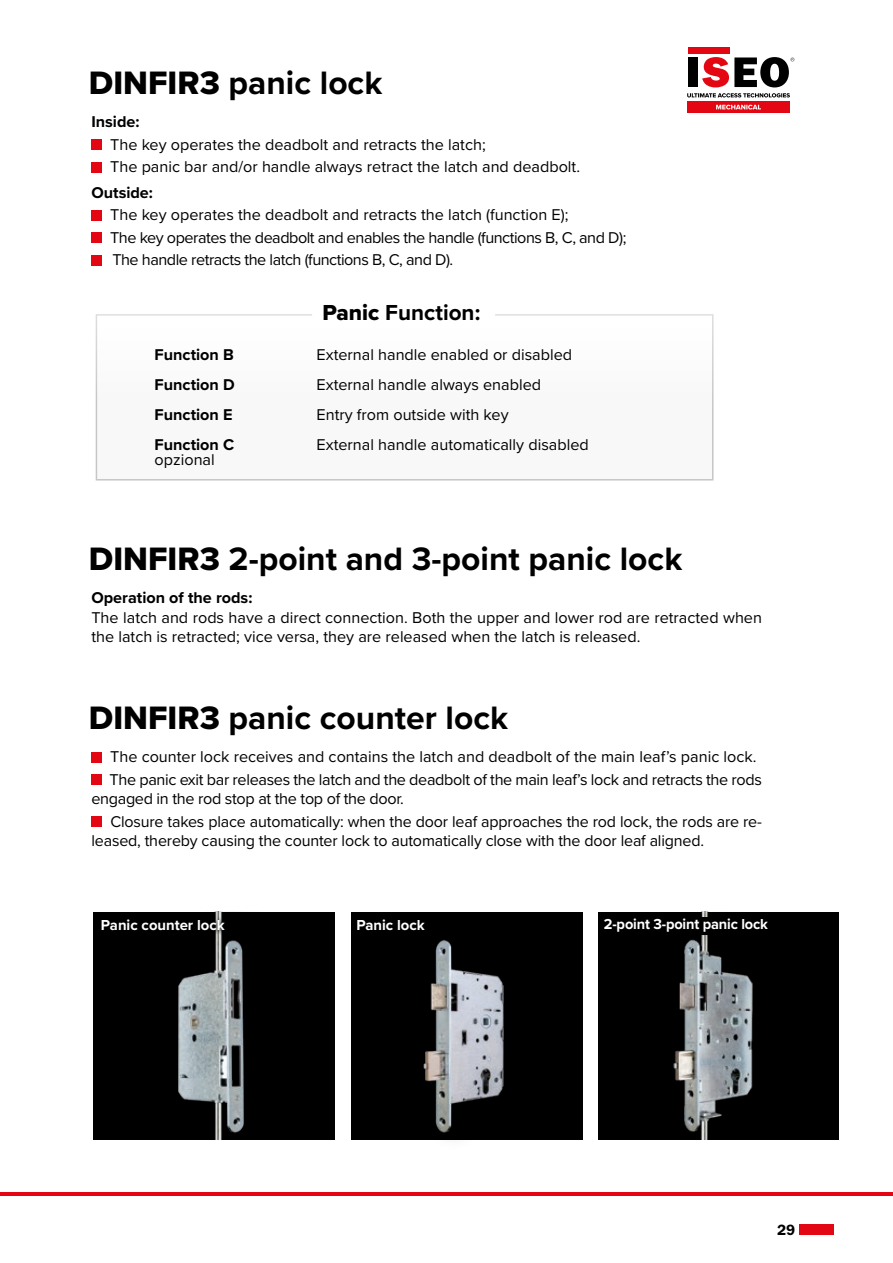
<style>
.page{position:relative;width:893px;height:1263px;background:#fff}
.page>*{position:absolute;margin:0;border:0;box-sizing:border-box;transform-origin:0 0}
.t1{font:700 33.6px "Proxima Nova";color:#000}
.t2{font:700 22.5px "Proxima Nova";color:#000}
.t3{font:16.2px/22.5px "Proxima Nova";color:#000}
.t4{font:16.2px/22.5px "Proxima Nova";letter-spacing:-.03em;color:#000}
.t5{font:16.2px/22.5px "Proxima Nova";letter-spacing:-.02em;color:#000}
.t6{font:700 16.2px "Proxima Nova";color:#000}
.t7{font:700 15px "Proxima Nova";color:#fff}
.t8{font:600 15px "ITC Franklin Gothic Std";color:#000}
.s1{font-family:"Proxima Nova Extrabld";font-weight:400}
</style>
<div class="page">
<div style="left:799px;top:1225px;width:34px;height:10px;background:#e30613"></div>
<hr style="left:0;top:1192px;width:893px;height:4px;background:#e30613">
<svg style="left:687px;top:93px;width:103px;height:4px"></svg>
<div style="left:688px;top:47px;width:42px;height:7px;background:#e30613"></div>
<div style="left:688px;top:57px;width:10px;height:30px;background:#000"></div>
<svg style="left:702px;top:57px;width:92px;height:30px"></svg>
<div style="left:687px;top:101px;width:103px;height:11px;background:#e30613"></div>
<svg style="left:716px;top:105px;width:45px;height:4px"></svg>
<div style="left:94px;top:912px;width:241px;height:228px;background:#000"></div>
<div style="left:351px;top:912px;width:232px;height:228px;background:#000"></div>
<div style="left:598px;top:912px;width:241px;height:228px;background:#000"></div>
<div style="left:415px;top:925px;width:119px;height:229px;background:#000;opacity:.25"></div>
<img style="left:415px;top:935px;width:100px;height:205px">
<img style="left:178px;top:912px;width:66px;height:228px">
<img style="left:673px;top:937px;width:80px;height:203px">
<img style="left:701px;top:912px;width:7px;height:3px">
<svg style="left:95px;top:314px;width:619px;height:167px"></svg>
<div style="left:91px;top:140px;width:11px;height:10px;background:#e30613"></div>
<div style="left:91px;top:162px;width:11px;height:10px;background:#e30613"></div>
<div style="left:91px;top:210px;width:11px;height:10px;background:#e30613"></div>
<div style="left:91px;top:233px;width:11px;height:10px;background:#e30613"></div>
<div style="left:91px;top:255px;width:11px;height:10px;background:#e30613"></div>
<div style="left:91px;top:752px;width:11px;height:10px;background:#e30613"></div>
<div style="left:91px;top:774px;width:11px;height:11px;background:#e30613"></div>
<div style="left:91px;top:816px;width:11px;height:11px;background:#e30613"></div>
<div style="left:99px;top:916px;width:131px;height:19px;background:#000"></div>
<div style="left:354px;top:916px;width:76px;height:19px;background:#000"></div>
<h1 class="t1" style="left:89px;top:58px;width:295px"><span class="s1">DINFIR3</span> panic lock</h1>
<p class="t6" style="left:91px;top:110px;width:50px">Inside:</p>
<p class="t3" style="left:110px;top:133px;width:471px">The key operates the deadbolt and retracts the latch;<br>The panic bar and/or handle always retract the latch and deadbolt.</p>
<p class="t6" style="left:91px;top:180px;width:63px">Outside:</p>
<p class="t4" style="left:110px;top:203px;width:518px">The key operates the deadbolt and retracts the latch (function E);<br>The key operates the deadbolt and enables the handle (functions B, C, and D);<br>The handle retracts the latch (functions B, C, and D).</p>
<h2 class="t2" style="left:323px;top:296px;width:159px"><span class="s1">Panic</span> Function:</h2>
<p class="t6" style="left:155px;top:342px;width:81px">Function B</p>
<p class="t3" style="left:317px;top:342px;width:257px">External handle enabled or disabled</p>
<p class="t6" style="left:155px;top:372px;width:82px">Function D</p>
<p class="t3" style="left:317px;top:372px;width:226px">External handle always enabled</p>
<p class="t6" style="left:155px;top:402px;width:79px">Function E</p>
<p class="t3" style="left:317px;top:402px;width:194px">Entry from outside with key</p>
<p class="t6" style="left:155px;top:432px;width:81px">Function C</p>
<p class="t3" style="left:317px;top:432px;width:274px">External handle automatically disabled</p>
<p class="t3" style="left:155px;top:447px;width:62px">opzional</p>
<h1 class="t1" style="left:89px;top:533px;width:595px"><span class="s1">DINFIR3</span> 2-point and 3-point panic lock</h1>
<p class="t6" style="left:91px;top:586px;width:162px">Operation of the rods:</p>
<p class="t3" style="left:91px;top:607px;width:672px;line-height:19.5px">The latch and rods have a direct connection. Both the upper and lower rod are retracted when the latch is retracted; vice versa, they are released when the latch is released.</p>
<h1 class="t1" style="left:89px;top:693px;width:421px"><span class="s1">DINFIR3</span> panic counter lock</h1>
<p class="t5" style="left:110px;top:745px;width:654px">The counter lock receives and contains the latch and deadbolt of the main leaf’s panic lock.<br>The panic exit bar releases the latch and the deadbolt of the main leaf’s lock and retracts the rods</p>
<p class="t3" style="left:110px;top:787px;width:653px;text-indent:-19px">engaged in the rod stop at the top of the door.<br>Closure takes place automatically: when the door leaf approaches the rod lock, the rods are re-</p>
<p class="t3" style="left:91px;top:829px;width:614px">leased, thereby causing the counter lock to automatically close with the door leaf aligned.</p>
<p class="t7" style="left:101px;top:913px;width:125px">Panic counter lock</p>
<p class="t7" style="left:357px;top:913px;width:70px">Panic lock</p>
<p class="t7" style="left:604px;top:913px;width:166px">2-point 3-point panic lock</p>
<p class="t8" style="left:777px;top:1221px;width:19px">29</p>
</div>
